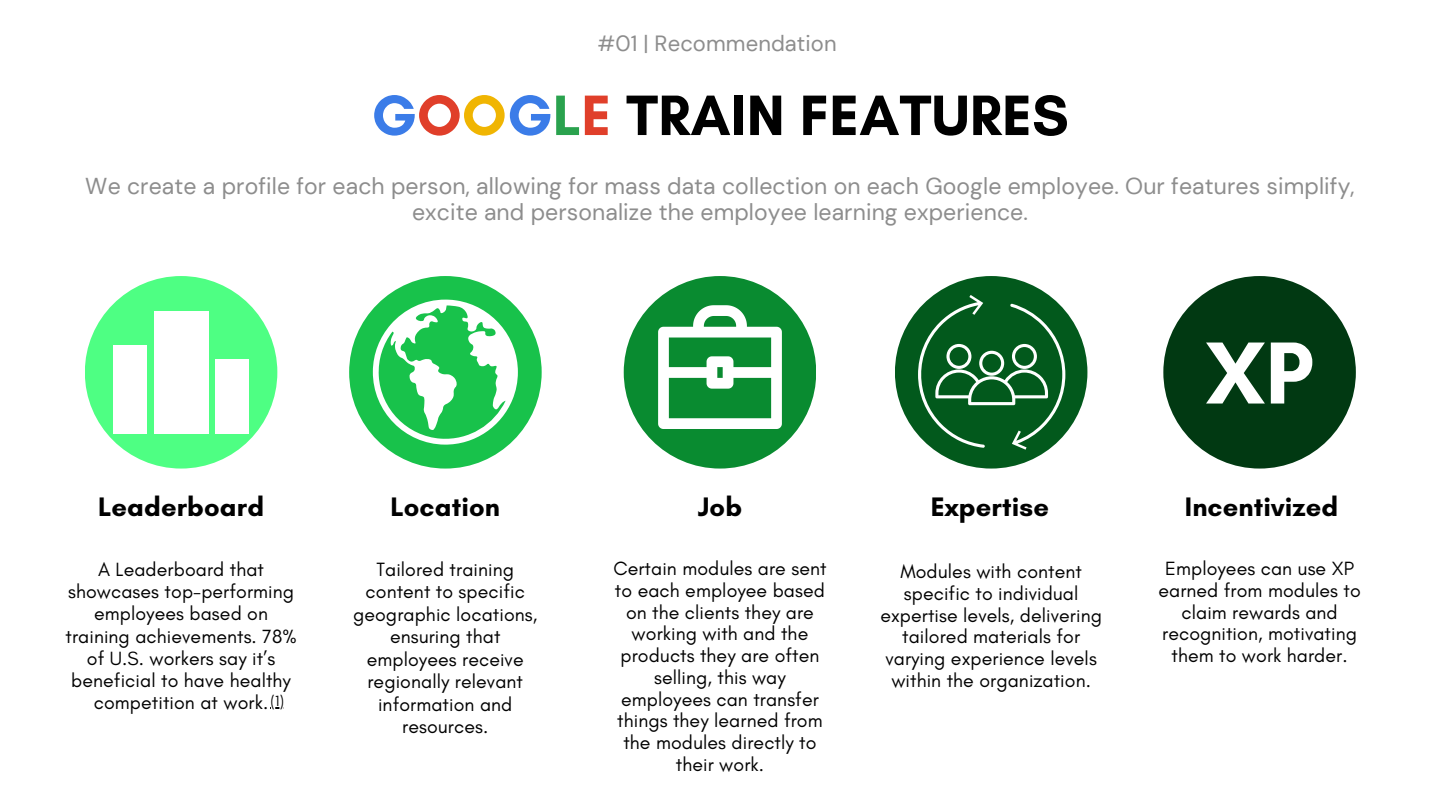
<style>
.page{position:relative;width:1440px;height:810px;background:#fff}
.page>*{position:absolute;margin:0;border:0;box-sizing:border-box;transform-origin:0 0}
.t1{font:700 89.7px "Glacial Indifference";color:#fff}
.t2{font:700 58px "Glacial Indifference";letter-spacing:.005em;color:#000}
.t3{font:700 27.3px "Glacial Indifference";letter-spacing:.005em;color:#000}
.t4{font:23px/26.2px "DM Sans";letter-spacing:.005em;color:#8d8d8d;text-align:center}
.t5{font:22px "DM Sans";letter-spacing:.005em;color:#8d8d8d}
.t6{font:19.5px/21.8px "Glacial Indifference";letter-spacing:.005em;color:#000;text-align:center}
.t7{font:15px "Glacial Indifference";color:#000}
.s1{color:#3b7ce8}
.s2{color:#e03f2a}
.s3{color:#f0b502}
.s4{color:#2aa24e}
</style>
<div class="page">
<div style="left:85px;top:276px;width:192px;height:193px;background:#4eff83;border-radius:50%"></div>
<div style="left:349px;top:276px;width:193px;height:193px;background:#18c24b;border-radius:50%"></div>
<div style="left:624px;top:276px;width:192px;height:193px;background:#098b30;border-radius:50%"></div>
<div style="left:895px;top:276px;width:192px;height:193px;background:#02591c;border-radius:50%"></div>
<div style="left:1163px;top:276px;width:193px;height:193px;background:#013912;border-radius:50%"></div>
<div style="left:154px;top:311px;width:54px;height:122px;background:#fff"></div>
<div style="left:215px;top:359px;width:34px;height:74px;background:#fff"></div>
<div style="left:113px;top:345px;width:34px;height:88px;background:#fff"></div>
<svg style="left:373px;top:300px;width:145px;height:145px"></svg>
<svg style="left:658px;top:305px;width:124px;height:124px"></svg>
<svg style="left:914px;top:295px;width:151px;height:154px"></svg>
<svg style="left:275px;top:707px;width:9px;height:2px"></svg>
<p class="t5" style="left:597px;top:29px;width:241px">#01 | Recommendation</p>
<p class="t2" style="left:371px;top:80px;width:699px"><span class="s1">G</span><span class="s2">O</span><span class="s3">O</span><span class="s1">G</span><span class="s4">L</span><span class="s2">E</span> TRAIN FEATURES</p>
<p class="t4" style="left:85px;top:173px;width:1271px">We create a profile for each person, allowing for mass data collection on each Google employee. Our features simplify, excite and personalize the employee learning experience.</p>
<p class="t1" style="left:1206px;top:318px;width:110px">XP</p>
<p class="t3" style="left:98px;top:491px;width:168px">Leaderboard</p>
<p class="t3" style="left:390px;top:491px;width:111px">Location</p>
<p class="t3" style="left:698px;top:491px;width:46px">Job</p>
<p class="t3" style="left:931px;top:491px;width:120px">Expertise</p>
<p class="t3" style="left:1185px;top:491px;width:155px">Incentivized</p>
<p class="t6" style="left:613px;top:557px;width:215px">Certain modules are sent to each employee based on the clients they are working with and the products they are often selling, this way employees can transfer things they learned from the modules directly to their work.</p>
<p class="t6" style="left:880px;top:560px;width:223px">Modules with content specific to individual expertise levels, delivering tailored materials for varying experience levels within the organization.</p>
<p class="t6" style="left:1158px;top:557px;width:204px">Employees can use XP earned from modules to claim rewards and recognition, motivating them to work harder.</p>
<p class="t6" style="left:66px;top:558px;width:233px;line-height:22.3px">A Leaderboard that showcases top-performing employees based on training achievements. 78% of U.S. workers say it’s beneficial to have healthy competition at work.</p>
<p class="t6" style="left:353px;top:558px;width:186px;line-height:22.5px">Tailored training content to specific geographic locations, ensuring that employees receive regionally relevant information and resources.</p>
<p class="t7" style="left:271px;top:691px;width:15px">(1)</p>
</div>
